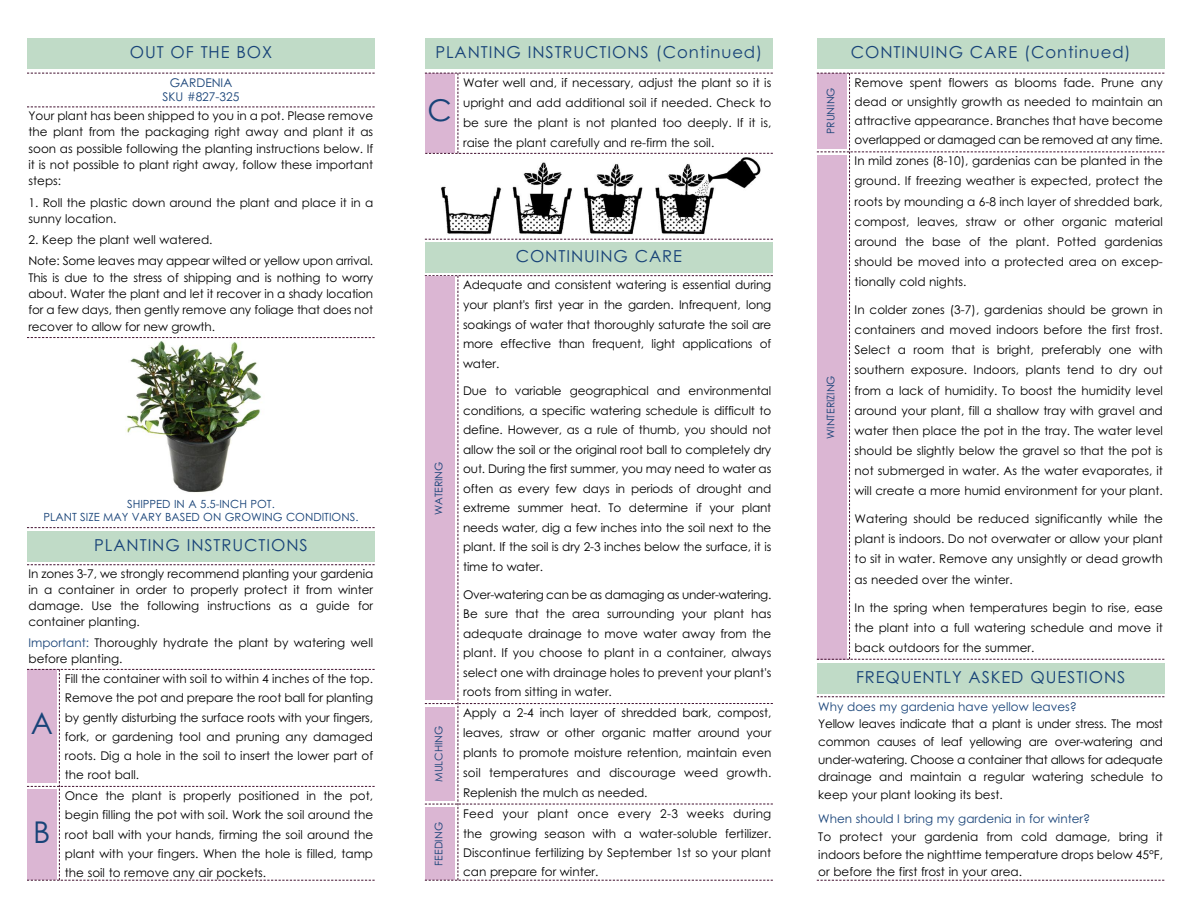
<style>
.page{position:relative;width:1188px;height:918px;background:#fff}
.page>*{position:absolute;margin:0;border:0;box-sizing:border-box;transform-origin:0 0}
.t1{font:30px "Century Gothic";color:#184378}
.t2{font:16.5px "Century Gothic";letter-spacing:.055em;color:#184378}
.t3{font:12px/20.1px "Century Gothic";color:#000;text-align:justify}
.t4{font:12px/14.4px "Century Gothic";color:#184378;text-align:center}
.t5{font:11.25px/13.5px "Century Gothic";color:#184378;text-align:center}
.t6{font:10.5px "Century Gothic";color:#184378}
.s1{color:#184378}
</style>
<div class="page">
<div style="left:425px;top:38px;width:348px;height:31px;background:#c0dbc7"></div>
<div style="left:27px;top:531px;width:348px;height:31px;background:#c0dbc7"></div>
<svg style="left:27px;top:73px;width:348px;height:1px"></svg>
<svg style="left:425px;top:239px;width:348px;height:1px"></svg>
<div style="left:817px;top:38px;width:348px;height:31px;background:#c0dbc7"></div>
<svg style="left:817px;top:696px;width:347px;height:1px"></svg>
<div style="left:425px;top:242px;width:348px;height:31px;background:#c0dbc7"></div>
<div style="left:817px;top:663px;width:348px;height:31px;background:#c0dbc7"></div>
<img style="left:441px;top:157px;width:320px;height:77px">
<div style="left:27px;top:38px;width:348px;height:31px;background:#c0dbc7"></div>
<svg style="left:27px;top:107px;width:348px;height:1px"></svg>
<svg style="left:27px;top:527px;width:348px;height:1px"></svg>
<svg style="left:27px;top:564px;width:348px;height:1px"></svg>
<svg style="left:27px;top:337px;width:348px;height:1px"></svg>
<img style="left:125px;top:341px;width:136px;height:152px">
<svg style="left:817px;top:880px;width:347px;height:1px"></svg>
<svg style="left:425px;top:275px;width:348px;height:606px"></svg>
<svg style="left:27px;top:669px;width:348px;height:212px"></svg>
<svg style="left:817px;top:73px;width:347px;height:587px"></svg>
<svg style="left:425px;top:73px;width:348px;height:81px"></svg>
<h2 class="t2" style="left:130px;top:42px;width:144px">OUT OF THE BOX</h2>
<p class="t4" style="left:162px;top:75px;width:79px">GARDENIA<br>SKU #827-325</p>
<p class="t3" style="left:29px;top:108px;width:346px;line-height:16.4px">Your plant has been shipped to you in a pot. Please remove the plant from the packaging right away and plant it as soon as possible following the planting instructions below. If it is not possible to plant right away, follow these important steps:</p>
<p class="t3" style="left:29px;top:194px;width:346px;line-height:16.4px">1. Roll the plastic down around the plant and place it in a sunny location.</p>
<p class="t3" style="left:29px;top:229px;width:346px;line-height:21.3px">2. Keep the plant well watered.<br>Note: Some leaves may appear wilted or yellow upon arrival.</p>
<p class="t3" style="left:29px;top:269px;width:346px;line-height:16.4px">This is due to the stress of shipping and is nothing to worry about. Water the plant and let it recover in a shady location for a few days, then gently remove any foliage that does not recover to allow for new growth.</p>
<p class="t5" style="left:44px;top:497px;width:316px">SHIPPED IN A 5.5-INCH POT.<br>PLANT SIZE MAY VARY BASED ON GROWING CONDITIONS.</p>
<h2 class="t2" style="left:94px;top:536px;width:215px">PLANTING INSTRUCTIONS</h2>
<p class="t3" style="left:28px;top:565px;width:346px;line-height:16.2px">In zones 3-7, we strongly recommend planting your gardenia in a container in order to properly protect it from winter damage. Use the following instructions as a guide for container planting.</p>
<p class="t3" style="left:28px;top:635px;width:346px;line-height:16.2px"><span class="s1">Important:</span> Thoroughly hydrate the plant by watering well before planting.</p>
<h1 class="t1" style="left:31px;top:706px;width:24px">A</h1>
<h1 class="t1" style="left:33px;top:815px;width:19px">B</h1>
<p class="t3" style="left:65px;top:670px;width:310px;line-height:19.2px">Fill the container with soil to within 4 inches of the top.<br>Remove the pot and prepare the root ball for planting by gently disturbing the surface roots with your fingers, fork, or gardening tool and pruning any damaged roots. Dig a hole in the soil to insert the lower part of the root ball.</p>
<p class="t3" style="left:65px;top:787px;width:310px;line-height:19.2px">Once the plant is properly positioned in the pot, begin filling the pot with soil. Work the soil around the root ball with your hands, firming the soil around the plant with your fingers. When the hole is filled, tamp the soil to remove any air pockets.</p>
<h2 class="t2" style="left:435px;top:42px;width:328px">PLANTING INSTRUCTIONS (Continued)</h2>
<h1 class="t1" style="left:427px;top:93px;width:26px">C</h1>
<p class="t3" style="left:463px;top:73px;width:310px">Water well and, if necessary, adjust the plant so it is upright and add additional soil if needed. Check to be sure the plant is not planted too deeply. If it is, raise the plant carefully and re-firm the soil.</p>
<p class="t6" style="left:433px;top:515px;width:55px;rotate:-90deg">WATERING</p>
<p class="t6" style="left:433px;top:782px;width:58px;rotate:-90deg">MULCHING</p>
<p class="t6" style="left:433px;top:866px;width:45px;rotate:-90deg">FEEDING</p>
<h2 class="t2" style="left:516px;top:247px;width:168px">CONTINUING CARE</h2>
<p class="t3" style="left:463px;top:276px;width:310px;line-height:19.5px">Adequate and consistent watering is essential during your plant's first year in the garden. Infrequent, long soakings of water that thoroughly saturate the soil are more effective than frequent, light applications of water.</p>
<p class="t3" style="left:463px;top:381px;width:310px;line-height:19.5px">Due to variable geographical and environmental conditions, a specific watering schedule is difficult to define. However, as a rule of thumb, you should not allow the soil or the original root ball to completely dry out. During the first summer, you may need to water as often as every few days in periods of drought and extreme summer heat. To determine if your plant needs water, dig a few inches into the soil next to the plant. If the soil is dry 2-3 inches below the surface, it is time to water.</p>
<p class="t3" style="left:463px;top:585px;width:310px;line-height:19.5px">Over-watering can be as damaging as under-watering.<br>Be sure that the area surrounding your plant has adequate drainage to move water away from the plant. If you choose to plant in a container, always select one with drainage holes to prevent your plant's roots from sitting in water.</p>
<p class="t3" style="left:463px;top:703px;width:310px">Apply a 2-4 inch layer of shredded bark, compost, leaves, straw or other organic matter around your plants to promote moisture retention, maintain even soil temperatures and discourage weed growth.<br>Replenish the mulch as needed.</p>
<p class="t3" style="left:463px;top:804px;width:310px;line-height:19.4px">Feed your plant once every 2-3 weeks during the growing season with a water-soluble fertilizer.<br>Discontinue fertilizing by September 1st so your plant can prepare for winter.</p>
<p class="t6" style="left:825px;top:134px;width:48px;rotate:-90deg">PRUNING</p>
<p class="t6" style="left:825px;top:439px;width:65px;rotate:-90deg">WINTERIZING</p>
<h2 class="t2" style="left:851px;top:42px;width:281px">CONTINUING CARE (Continued)</h2>
<p class="t3" style="left:855px;top:73px;width:310px;line-height:19.2px">Remove spent flowers as blooms fade. Prune any dead or unsightly growth as needed to maintain an attractive appearance. Branches that have become overlapped or damaged can be removed at any time.</p>
<p class="t3" style="left:855px;top:151px;width:310px">In mild zones (8-10), gardenias can be planted in the ground. If freezing weather is expected, protect the roots by mounding a 6-8 inch layer of shredded bark, compost, leaves, straw or other organic material around the base of the plant. Potted gardenias should be moved into a protected area on excep&shy;tionally cold nights.</p>
<p class="t3" style="left:855px;top:300px;width:310px">In colder zones (3-7), gardenias should be grown in containers and moved indoors before the first frost.<br>Select a room that is bright, preferably one with southern exposure. Indoors, plants tend to dry out from a lack of humidity. To boost the humidity level around your plant, fill a shallow tray with gravel and water then place the pot in the tray. The water level should be slightly below the gravel so that the pot is not submerged in water. As the water evaporates, it will create a more humid environment for your plant.</p>
<p class="t3" style="left:855px;top:509px;width:310px">Watering should be reduced significantly while the plant is indoors. Do not overwater or allow your plant to sit in water. Remove any unsightly or dead growth as needed over the winter.</p>
<p class="t3" style="left:855px;top:598px;width:310px">In the spring when temperatures begin to rise, ease the plant into a full watering schedule and move it back outdoors for the summer.</p>
<h2 class="t2" style="left:856px;top:667px;width:271px">FREQUENTLY ASKED QUESTIONS</h2>
<p class="t4" style="left:818px;top:699px;width:260px">Why does my gardenia have yellow leaves?</p>
<p class="t3" style="left:818px;top:715px;width:346px;line-height:17.7px">Yellow leaves indicate that a plant is under stress. The most common causes of leaf yellowing are over-watering and under-watering. Choose a container that allows for adequate drainage and maintain a regular watering schedule to keep your plant looking its best.</p>
<p class="t4" style="left:818px;top:812px;width:273px">When should I bring my gardenia in for winter?</p>
<p class="t3" style="left:818px;top:828px;width:346px;line-height:17.7px">To protect your gardenia from cold damage, bring it indoors before the nighttime temperature drops below 45°F, or before the first frost in your area.</p>
</div>
